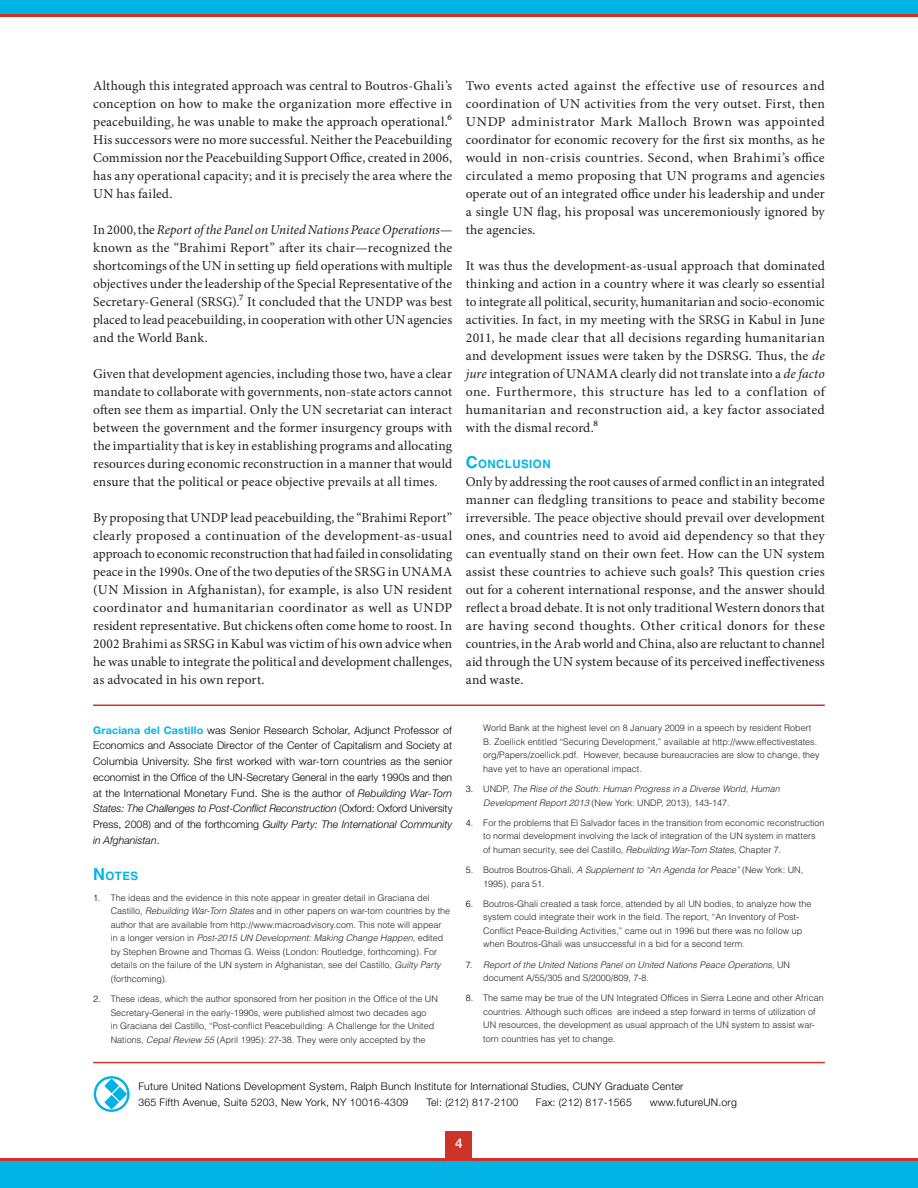
<style>
.page{position:relative;width:918px;height:1188px;background:#fff}
.page>*{position:absolute;margin:0;border:0;box-sizing:border-box;transform-origin:0 0}
.t1{font:13.5px/18px "Minion Pro";letter-spacing:.01em;color:#231f20;text-align:justify}
.t2{font:500 13.5px "Helvetica Neue";color:#fff}
.t3{font:700 11.55px "Helvetica";letter-spacing:.035em;color:#00b3e4}
.t4{font:300 10.5px/15.8px "Helvetica Neue";letter-spacing:.02em;color:#000}
.t5{font:300 9px/13.5px "Helvetica";color:#231f20}
.t6{font:italic 300 9px/13.5px "Helvetica";color:#231f20}
.s1{font-size:15px}
.s2{font-style:italic}
.s3{font-size:16.5px}
.s4{font-style:normal;color:#000}
.s5{font-style:normal}
.s6{color:#000}
.s7{font-weight:700;color:#00b3e4}
</style>
<div class="page">
<div style="left:446px;top:1131px;width:26px;height:27px;background:#cd3427"></div>
<hr style="left:93px;top:1062px;width:732px;height:1px;background:#cd3427">
<hr style="left:93px;top:705px;width:732px;height:1px;background:#cd3427">
<svg style="left:94px;top:1076px;width:36px;height:36px"></svg>
<div style="left:0;top:1158px;width:918px;height:27px;background:#cd3427"></div>
<div style="left:0;top:1161px;width:918px;height:27px;background:#00b3e4"></div>
<div style="left:0;top:0;width:918px;height:16px;background:#cd3427"></div>
<div style="left:0;top:0;width:918px;height:14px;background:#00b3e4"></div>
<p class="t1" style="left:93px;top:77px;width:361px">Although this integrated approach was central to Boutros-Ghali’s conception on how to make the organization more effective in peacebuilding, he was unable to make the approach operational.<span class="s1">6<br></span>His successors were no more successful. Neither the Peacebuilding Commission nor the Peacebuilding Support Office, created in 2006, has any operational capacity; and it is precisely the area where the UN has failed.</p>
<p class="t1" style="left:93px;top:221px;width:361px">In 2000, the <span class="s2">Report of the Panel on United Nations Peace Operations</span>— known as the “Brahimi Report” after its chair—recognized the shortcomings of the UN in setting up field operations with multiple objectives under the leadership of the Special Representative of the Secretary-General (SRSG).<span class="s1">7</span> It concluded that the UNDP was best placed to lead peacebuilding, in cooperation with other UN agencies and the World Bank.</p>
<p class="t1" style="left:93px;top:365px;width:361px">Given that development agencies, including those two, have a clear mandate to collaborate with governments, non-state actors cannot often see them as impartial. Only the UN secretariat can interact between the government and the former insurgency groups with the impartiality that is key in establishing programs and allocating resources during economic reconstruction in a manner that would ensure that the political or peace objective prevails at all times.</p>
<p class="t1" style="left:93px;top:509px;width:361px">By proposing that UNDP lead peacebuilding, the “Brahimi Report” clearly proposed a continuation of the development-as-usual approach to economic reconstruction that had failed in consolidating peace in the 1990s. One of the two deputies of the SRSG in UNAMA (UN Mission in Afghanistan), for example, is also UN resident coordinator and humanitarian coordinator as well as UNDP resident representative. But chickens often come home to roost. In 2002 Brahimi as SRSG in Kabul was victim of his own advice when he was unable to integrate the political and development challenges, as advocated in his own report.</p>
<p class="t1" style="left:466px;top:77px;width:361px">Two events acted against the effective use of resources and coordination of UN activities from the very outset. First, then UNDP administrator Mark Malloch Brown was appointed coordinator for economic recovery for the first six months, as he would in non-crisis countries. Second, when Brahimi’s office circulated a memo proposing that UN programs and agencies operate out of an integrated office under his leadership and under a single UN flag, his proposal was unceremoniously ignored by the agencies.</p>
<p class="t1" style="left:466px;top:257px;width:361px">It was thus the development-as-usual approach that dominated thinking and action in a country where it was clearly so essential to integrate all political, security, humanitarian and socio-economic activities. In fact, in my meeting with the SRSG in Kabul in June 2011, he made clear that all decisions regarding humanitarian and development issues were taken by the DSRSG. Thus, the <span class="s2">de jure</span> integration of UNAMA clearly did not translate into a <span class="s2">de facto </span>one. Furthermore, this structure has led to a conflation of humanitarian and reconstruction aid, a key factor associated with the dismal record.<span class="s1">8</span></p>
<p class="t3" style="left:466px;top:457px;width:86px"><span class="s3">C</span>ONCLUSION</p>
<p class="t1" style="left:466px;top:473px;width:361px">Only by addressing the root causes of armed conflict in an integrated manner can fledgling transitions to peace and stability become irreversible. The peace objective should prevail over development ones, and countries need to avoid aid dependency so that they can eventually stand on their own feet. How can the UN system assist these countries to achieve such goals? This question cries out for a coherent international response, and the answer should reflect a broad debate. It is not only traditional Western donors that are having second thoughts. Other critical donors for these countries, in the Arab world and China, also are reluctant to channel aid through the UN system because of its perceived ineffectiveness and waste.</p>
<p class="t5" style="left:483px;top:721px;width:338px">World Bank at the highest level on 8 January 2009 in a speech by resident Robert B. Zoellick entitled “Securing Development,” available at http://www.effectivestates. org/Papers/zoellick.pdf. However, because bureaucracies are slow to change, they have yet to have an operational impact.</p>
<p class="t6" style="left:483px;top:782px;width:298px;text-indent:-18px"><span class="s4">3.</span> <span class="s5">UNDP,</span> The Rise of the South: Human Progress in a Diverse World, Human<br>Development Report 2013 <span class="s5">(New York: UNDP, 2013), 143-147.</span></p>
<p class="t5" style="left:483px;top:816px;width:343px;text-indent:-18px"><span class="s6">4.</span> For the problems that El Salvador faces in the transition from economic reconstruction to normal development involving the lack of integration of the UN system in matters of human security, see del Castillo, <span class="s2">Rebuilding War-Torn States</span>, Chapter 7.</p>
<p class="t5" style="left:483px;top:863px;width:321px;text-indent:-18px"><span class="s6">5.</span> Boutros Boutros-Ghali, <span class="s2">A Supplement to “An Agenda for Peace”</span> (New York: UN,<br>1995), para 51.</p>
<p class="t5" style="left:483px;top:897px;width:330px;text-indent:-18px"><span class="s6">6.</span> Boutros-Ghali created a task force, attended by all UN bodies, to analyze how the system could integrate their work in the field. The report, “An Inventory of Post-Conflict Peace-Building Activities,” came out in 1996 but there was no follow up when Boutros-Ghali was unsuccessful in a bid for a second term.</p>
<p class="t6" style="left:483px;top:958px;width:308px;text-indent:-18px"><span class="s4">7.</span> Report of the United Nations Panel on United Nations Peace Operations<span class="s5">, UN document A/55/305 and S/2000/809, 7-8.</span></p>
<p class="t5" style="left:483px;top:991px;width:342px;text-indent:-18px"><span class="s6">8.</span> The same may be true of the UN Integrated Offices in Sierra Leone and other African countries. Although such offices are indeed a step forward in terms of utilization of UN resources, the development as usual approach of the UN system to assist war&shy;torn countries has yet to change.</p>
<p class="t4" style="left:93px;top:722px;width:361px;text-align:justify"><span class="s7">Graciana del Castillo</span> was Senior Research Scholar, Adjunct Professor of Economics and Associate Director of the Center of Capitalism and Society at Columbia University. She first worked with war-torn countries as the senior economist in the Office of the UN-Secretary General in the early 1990s and then at the International Monetary Fund. She is the author of <span class="s2">Rebuilding War-Torn States: The Challenges to Post-Conflict Reconstruction</span> (Oxford: Oxford University Press, 2008) and of the forthcoming <span class="s2">Guilty Party: The International Community in Afghanistan</span>.</p>
<p class="t3" style="left:93px;top:869px;width:47px"><span class="s3">N</span> OTES</p>
<p class="t5" style="left:111px;top:891px;width:341px;text-indent:-18px"><span class="s6">1.</span> The ideas and the evidence in this note appear in greater detail in Graciana del Castillo, <span class="s2">Rebuilding War-Torn States</span> and in other papers on war-torn countries by the author that are available from http://www.macroadvisory.com. This note will appear in a longer version in <span class="s2">Post-2015 UN Development: Making Change Happen</span>, edited by Stephen Browne and Thomas G. Weiss (London: Routledge, forthcoming). For details on the failure of the UN system in Afghanistan, see del Castillo, <span class="s2">Guilty Party </span>(forthcoming).</p>
<p class="t5" style="left:111px;top:992px;width:329px;text-indent:-18px"><span class="s6">2.</span> These ideas, which the author sponsored from her position in the Office of the UN Secretary-General in the early-1990s, were published almost two decades ago<br>in Graciana del Castillo, “Post-conflict Peacebuilding: A Challenge for the United Nations, <span class="s2">Cepal Review 55</span> (April 1995): 27-38. They were only accepted by the</p>
<p class="t4" style="left:138px;top:1078px;width:547px;line-height:16.5px">Future United Nations Development System, Ralph Bunch Institute for International Studies, CUNY Graduate Center<br>365 Fifth Avenue, Suite 5203, New York, NY 10016-4309</p>
<p class="t4" style="left:426px;top:1094px;width:93px">Tel: (212) 817-2100</p>
<p class="t4" style="left:536px;top:1094px;width:98px">Fax: (212) 817-1565</p>
<p class="t4" style="left:650px;top:1094px;width:88px">www.futureUN.org</p>
<p class="t2" style="left:455px;top:1135px;width:9px">4</p>
</div>
